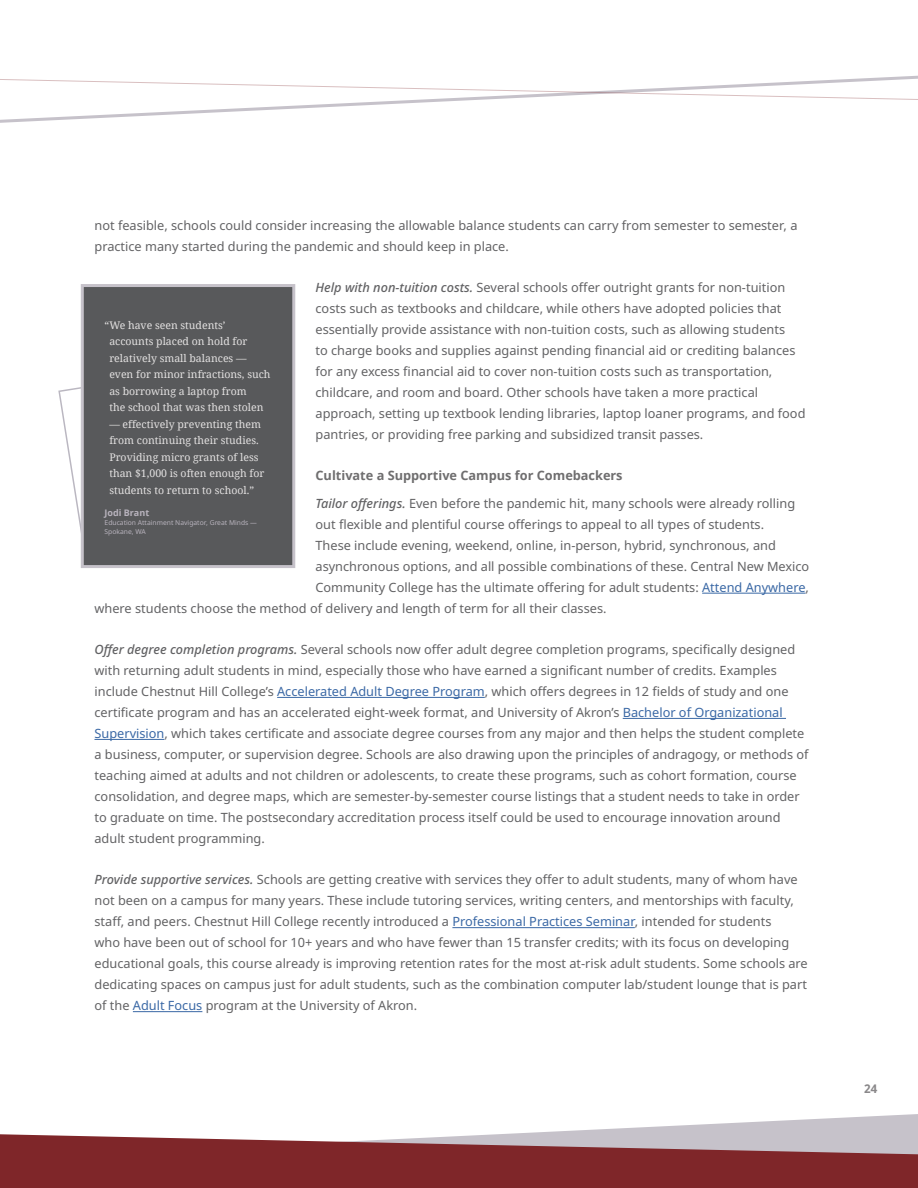
<style>
.page{position:relative;width:918px;height:1188px;background:#fff}
.page>*{position:absolute;margin:0;border:0;box-sizing:border-box;transform-origin:0 0}
.t1{font:12.75px/21px "Noto Sans";color:#626264}
.t2{font:700 12px "Noto Sans";color:#8a888a}
.t3{font:10.5px/16.5px "Noto Serif";color:#e3e1e1}
.t4{font:700 9px "Noto Sans";color:#b8b3bd}
.t5{font:6.75px/9px "Noto Sans";color:#b8b3bd}
.s1{font-weight:500;font-style:italic}
.s2{font-weight:700;color:#6f6e6f}
.s3{color:#3a68a5}
</style>
<div class="page">
<svg style="left:506px;top:1114px;width:412px;height:20px"></svg>
<svg style="left:0;top:1134px;width:918px;height:54px;background:#8e4649"></svg>
<svg style="left:0;top:101px;width:451px;height:22px"></svg>
<svg style="left:0;top:75px;width:918px;height:26px"></svg>
<hr style="left:702px;top:593px;width:104px;height:1px;background:#3a68a5">
<hr style="left:277px;top:697px;width:208px;height:1px;background:#3a68a5">
<hr style="left:623px;top:718px;width:163px;height:1px;background:#3a68a5">
<hr style="left:94px;top:739px;width:70px;height:1px;background:#3a68a5">
<hr style="left:452px;top:927px;width:183px;height:1px;background:#3a68a5">
<hr style="left:133px;top:1011px;width:69px;height:1px;background:#3a68a5">
<svg style="left:58px;top:362px;width:23px;height:205px"></svg>
<div style="left:81px;top:284px;width:214px;height:284px;background:#58595b;border:3px solid #c6c2ca"></div>
<p class="t1" style="left:94px;top:215px;width:705px">not feasible, schools could consider increasing the allowable balance students can carry from semester to semester, a practice many started during the pandemic and should keep in place.</p>
<p class="t1" style="left:316px;top:277px;width:492px"><span class="s1">Help with non-tuition costs.</span> Several schools offer outright grants for non-tuition costs such as textbooks and childcare, while others have adopted policies that essentially provide assistance with non-tuition costs, such as allowing students<br>to charge books and supplies against pending financial aid or crediting balances for any excess financial aid to cover non-tuition costs such as transportation, childcare, and room and board. Other schools have taken a more practical approach, setting up textbook lending libraries, laptop loaner programs, and food pantries, or providing free parking and subsidized transit passes.</p>
<p class="t1" style="left:316px;top:462px;width:481px;line-height:27.8px"><span class="s2">Cultivate a Supportive Campus for Comebackers<br></span><span class="s1">Tailor offerings.</span> Even before the pandemic hit, many schools were already rolling</p>
<p class="t1" style="left:316px;top:514px;width:450px">out flexible and plentiful course offerings to appeal to all types of students.</p>
<p class="t1" style="left:316px;top:535px;width:462px">These include evening, weekend, online, in-person, hybrid, synchronous, and</p>
<p class="t1" style="left:316px;top:556px;width:495px">asynchronous options, and all possible combinations of these. Central New Mexico</p>
<p class="t1" style="left:316px;top:577px;width:495px">Community College has the ultimate offering for adult students: <span class="s3">Attend Anywhere</span>,</p>
<p class="t1" style="left:94px;top:598px;width:514px">where students choose the method of delivery and length of term for all their classes.</p>
<p class="t1" style="left:94px;top:639px;width:716px"><span class="s1">Offer degree completion programs.</span> Several schools now offer adult degree completion programs, specifically designed with returning adult students in mind, especially those who have earned a significant number of credits. Examples include Chestnut Hill College’s <span class="s3">Accelerated Adult Degree Program</span>, which offers degrees in 12 fields of study and one certificate program and has an accelerated eight-week format, and University of Akron’s <span class="s3">Bachelor of Organizational Supervision</span>, which takes certificate and associate degree courses from any major and then helps the student complete a business, computer, or supervision degree. Schools are also drawing upon the principles of andragogy, or methods of teaching aimed at adults and not children or adolescents, to create these programs, such as cohort formation, course consolidation, and degree maps, which are semester-by-semester course listings that a student needs to take in order to graduate on time. The postsecondary accreditation process itself could be used to encourage innovation around adult student programming.</p>
<p class="t1" style="left:94px;top:870px;width:715px"><span class="s1">Provide supportive services.</span> Schools are getting creative with services they offer to adult students, many of whom have not been on a campus for many years. These include tutoring services, writing centers, and mentorships with faculty, staff, and peers. Chestnut Hill College recently introduced a <span class="s3">Professional Practices Seminar</span>, intended for students<br>who have been out of school for 10+ years and who have fewer than 15 transfer credits; with its focus on developing educational goals, this course already is improving retention rates for the most at-risk adult students. Some schools are dedicating spaces on campus just for adult students, such as the combination computer lab/student lounge that is part of the <span class="s3">Adult Focus</span> program at the University of Akron.</p>
<p class="t3" style="left:109px;top:316px;width:163px;text-indent:-5px">“We have seen students’ accounts placed on hold for relatively small balances — even for minor infractions, such as borrowing a laptop from<br>the school that was then stolen</p>
<p class="t3" style="left:109px;top:415px;width:157px">— effectively preventing them from continuing their studies.<br>Providing micro grants of less than $1,000 is often enough for students to return to school.”</p>
<p class="t4" style="left:105px;top:507px;width:46px">Jodi Brant</p>
<p class="t5" style="left:105px;top:519px;width:154px">Education Attainment Navigator, Great Minds —<br>Spokane, WA</p>
<p class="t2" style="left:864px;top:1080px;width:15px">24</p>
</div>
